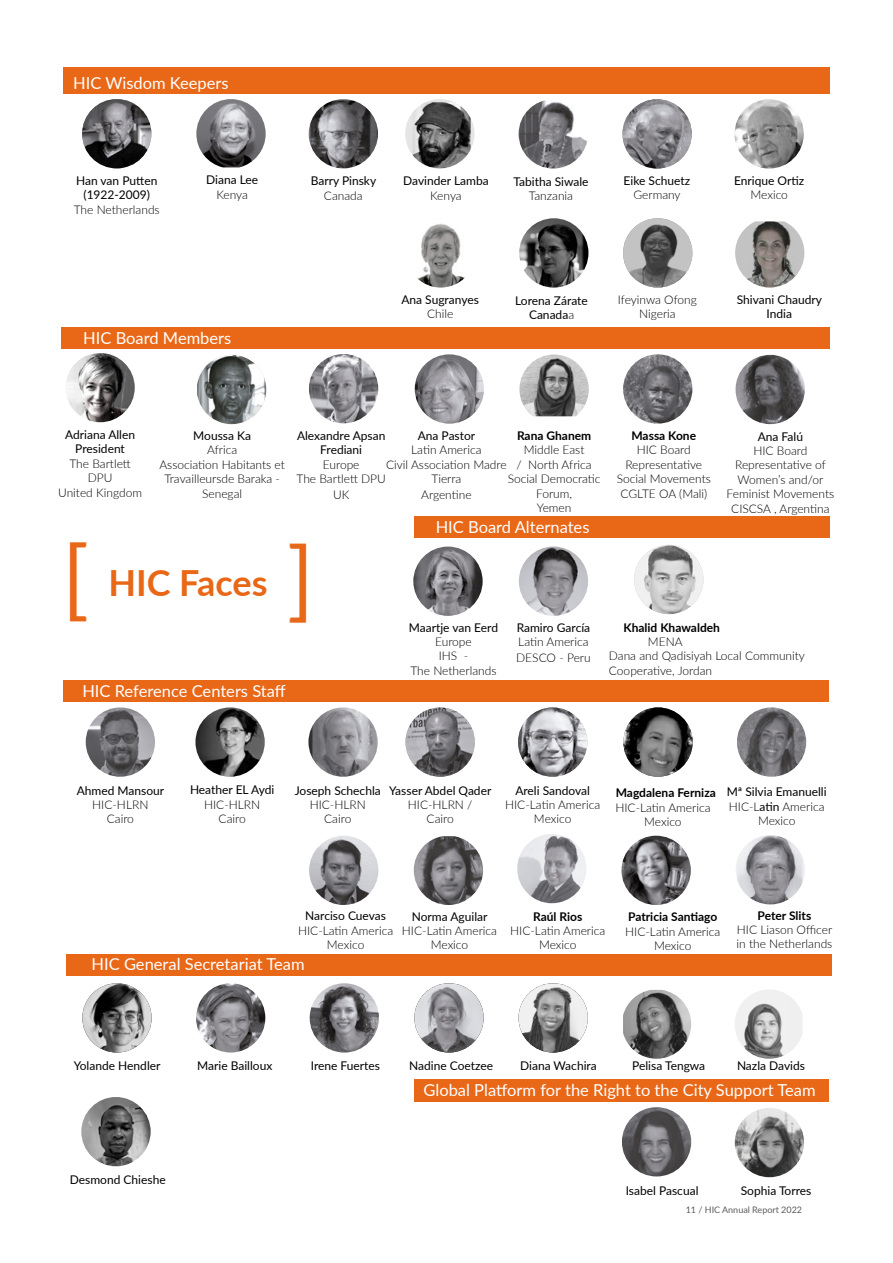
<style>
.page{position:relative;width:893px;height:1263px;background:#fff}
.page>*{position:absolute;margin:0;border:0;box-sizing:border-box;transform-origin:0 0}
.t1{font:700 36px "Lato";color:#e86818}
.t2{font:16.5px "Lato";color:#fff}
.t3{font:300 12px/14.4px "Lato";color:#000;text-align:center}
.t4{font:12px/14.4px "Lato";color:#000;text-align:center}
.t5{font:700 12px "Lato";color:#000}
.t6{font:9px "Lato";color:#5c5b5f}
.s1{font-weight:300}
</style>
<div class="page">
<div style="left:61px;top:328px;width:769px;height:21px;background:#e86818"></div>
<div style="left:64px;top:68px;width:766px;height:26px;background:#e86818"></div>
<img style="left:734px;top:99px;width:70px;height:70px;border-radius:35px">
<img style="left:196px;top:99px;width:70px;height:68px">
<img style="left:309px;top:99px;width:69px;height:69px;border-radius:35px">
<img style="left:405px;top:99px;width:69px;height:69px;border-radius:35px">
<img style="left:519px;top:99px;width:69px;height:70px;border-radius:35px">
<img style="left:622px;top:99px;width:70px;height:70px;border-radius:35px">
<img style="left:417px;top:224px;width:48px;height:64px">
<img style="left:82px;top:99px;width:69px;height:69px;border-radius:35px">
<img style="left:65px;top:353px;width:70px;height:69px;border-radius:35px">
<img style="left:309px;top:354px;width:69px;height:69px;border-radius:35px">
<img style="left:519px;top:547px;width:69px;height:69px;border-radius:35px">
<img style="left:415px;top:354px;width:69px;height:70px;border-radius:35px">
<img style="left:519px;top:354px;width:70px;height:62px">
<img style="left:623px;top:354px;width:69px;height:70px;border-radius:35px">
<div style="left:415px;top:517px;width:415px;height:21px;background:#e86818"></div>
<img style="left:413px;top:547px;width:70px;height:69px;border-radius:35px">
<div style="left:64px;top:680px;width:765px;height:21px;background:#e86818"></div>
<img style="left:86px;top:707px;width:69px;height:70px;border-radius:35px">
<img style="left:623px;top:707px;width:70px;height:70px;border-radius:34px">
<img style="left:195px;top:707px;width:70px;height:70px;border-radius:35px">
<img style="left:308px;top:707px;width:70px;height:70px;border-radius:35px">
<img style="left:405px;top:707px;width:70px;height:70px;border-radius:35px">
<img style="left:621px;top:836px;width:70px;height:69px;border-radius:35px">
<img style="left:737px;top:707px;width:69px;height:70px;border-radius:35px">
<img style="left:414px;top:836px;width:69px;height:69px">
<img style="left:736px;top:835px;width:69px;height:69px;border-radius:35px">
<img style="left:82px;top:983px;width:70px;height:69px;border-radius:35px">
<img style="left:196px;top:983px;width:69px;height:69px;border-radius:35px">
<img style="left:69px;top:542px;width:18px;height:80px">
<img style="left:289px;top:543px;width:18px;height:80px">
<img style="left:310px;top:983px;width:69px;height:69px;border-radius:35px">
<img style="left:634px;top:545px;width:69px;height:69px;border-radius:35px">
<img style="left:735px;top:355px;width:70px;height:69px;border-radius:35px">
<img style="left:517px;top:834px;width:69px;height:69px;border-radius:35px">
<img style="left:622px;top:1107px;width:69px;height:69px;border-radius:35px">
<div style="left:414px;top:1079px;width:415px;height:23px;background:#e86818"></div>
<img style="left:309px;top:836px;width:69px;height:69px;border-radius:35px">
<img style="left:735px;top:1108px;width:69px;height:69px;border-radius:35px">
<img style="left:197px;top:355px;width:69px;height:69px">
<img style="left:518px;top:707px;width:69px;height:70px;border-radius:35px">
<div style="left:66px;top:954px;width:766px;height:22px;background:#e86818"></div>
<img style="left:414px;top:983px;width:70px;height:69px;border-radius:34px">
<img style="left:623px;top:990px;width:68px;height:69px">
<img style="left:735px;top:990px;width:67px;height:69px">
<img style="left:81px;top:1097px;width:70px;height:69px;border-radius:35px">
<img style="left:518px;top:983px;width:70px;height:69px;border-radius:34px">
<img style="left:735px;top:221px;width:69px;height:67px">
<img style="left:519px;top:218px;width:69px;height:70px;border-radius:35px">
<img style="left:623px;top:218px;width:69px;height:70px;border-radius:35px">
<h2 class="t2" style="left:73px;top:71px;width:157px">HIC Wisdom Keepers</h2>
<p class="t4" style="left:76px;top:173px;width:83px">Han van Putten (1922-2009)</p>
<p class="t3" style="left:74px;top:202px;width:88px">The Netherlands</p>
<p class="t4" style="left:206px;top:172px;width:53px">Diana Lee</p>
<p class="t3" style="left:216px;top:187px;width:33px">Kenya</p>
<h2 class="t2" style="left:83px;top:326px;width:150px">HIC Board Members</h2>
<p class="t4" style="left:311px;top:173px;width:67px">Barry Pinsky</p>
<p class="t3" style="left:324px;top:188px;width:40px">Canada</p>
<p class="t4" style="left:403px;top:173px;width:87px">Davinder Lamba</p>
<p class="t3" style="left:430px;top:188px;width:33px">Kenya</p>
<p class="t4" style="left:513px;top:174px;width:77px">Tabitha Siwale</p>
<p class="t3" style="left:529px;top:188px;width:46px">Tanzania</p>
<p class="t4" style="left:624px;top:173px;width:68px">Eike Schuetz</p>
<p class="t3" style="left:633px;top:187px;width:49px">Germany</p>
<p class="t4" style="left:401px;top:292px;width:79px">Ana Sugranyes</p>
<p class="t3" style="left:427px;top:306px;width:28px">Chile</p>
<p class="t4" style="left:515px;top:293px;width:74px">Lorena Zárate<br>Canada<span class="s1">a</span></p>
<p class="t3" style="left:618px;top:292px;width:81px">Ifeyinwa Ofong<br>Nigeria</p>
<p class="t4" style="left:734px;top:172px;width:72px">Enrique Ortiz</p>
<p class="t3" style="left:750px;top:187px;width:39px">Mexico</p>
<p class="t4" style="left:737px;top:291px;width:87px">Shivani Chaudry<br>India</p>
<p class="t4" style="left:65px;top:427px;width:72px">Adriana Allen<br>President</p>
<p class="t3" style="left:58px;top:456px;width:85px">The Bartlett<br>DPU<br>United Kingdom</p>
<p class="t4" style="left:193px;top:428px;width:59px">Moussa Ka</p>
<p class="t3" style="left:159px;top:442px;width:127px">Africa<br>Association Habitants et<br>Travailleursde Baraka -<br>Senegal</p>
<p class="t4" style="left:297px;top:428px;width:90px">Alexandre Apsan<br>Frediani</p>
<p class="t3" style="left:296px;top:457px;width:91px">Europe<br>The Bartlett DPU</p>
<p class="t3" style="left:333px;top:487px;width:18px">UK</p>
<p class="t5" style="left:517px;top:427px;width:76px">Rana Ghanem</p>
<p class="t3" style="left:508px;top:442px;width:94px">Middle East<br>/ North Africa<br>Social Democratic<br>Forum,<br>Yemen</p>
<p class="t4" style="left:418px;top:428px;width:59px">Ana Pastor</p>
<p class="t3" style="left:386px;top:442px;width:122px">Latin America<br>Civil Association Madre<br>Tierra</p>
<p class="t3" style="left:421px;top:487px;width:52px">Argentine</p>
<h2 class="t2" style="left:436px;top:515px;width:155px">HIC Board Alternates</h2>
<p class="t5" style="left:631px;top:427px;width:66px">Massa Kone</p>
<p class="t3" style="left:617px;top:442px;width:96px">HIC Board<br>Representative<br>Social Movements<br>CGLTE OA (Mali)</p>
<p class="t4" style="left:758px;top:428px;width:47px">Ana Falú</p>
<p class="t3" style="left:727px;top:443px;width:109px">HIC Board<br>Representative of<br>Women’s and/or<br>Feminist Movements<br>CISCSA , Argentina</p>
<h1 class="t1" style="left:108px;top:556px;width:161px">HIC Faces</h1>
<h2 class="t2" style="left:82px;top:679px;width:205px">HIC Reference Centers Staff</h2>
<p class="t4" style="left:409px;top:619px;width:91px">Maartje van Eerd</p>
<p class="t3" style="left:410px;top:634px;width:88px">Europe<br>IHS -<br>The Netherlands</p>
<p class="t4" style="left:517px;top:619px;width:75px">Ramiro García</p>
<p class="t3" style="left:516px;top:633px;width:76px;line-height:16.2px;text-align:left">Latin America<br>DESCO - Peru</p>
<p class="t5" style="left:623px;top:618px;width:98px">Khalid Khawaldeh</p>
<p class="t3" style="left:609px;top:634px;width:198px;text-align:left;text-indent:39px">MENA<br>Dana and Qadisiyah Local Community<br>Cooperative, Jordan</p>
<p class="t4" style="left:77px;top:782px;width:89px">Ahmed Mansour</p>
<p class="t3" style="left:92px;top:797px;width:58px">HIC-HLRN<br>Cairo</p>
<p class="t4" style="left:190px;top:782px;width:86px">Heather EL Aydi</p>
<p class="t3" style="left:204px;top:796px;width:58px">HIC-HLRN<br>Cairo</p>
<p class="t4" style="left:295px;top:782px;width:88px">Joseph Schechla</p>
<p class="t3" style="left:310px;top:797px;width:58px">HIC-HLRN<br>Cairo</p>
<p class="t4" style="left:389px;top:782px;width:104px">Yasser Abdel Qader</p>
<p class="t3" style="left:408px;top:797px;width:66px">HIC-HLRN /<br>Cairo</p>
<p class="t4" style="left:515px;top:782px;width:76px">Areli Sandoval</p>
<p class="t3" style="left:505px;top:797px;width:97px">HIC-Latin America<br>Mexico</p>
<p class="t5" style="left:616px;top:784px;width:102px">Magdalena Ferniza</p>
<p class="t3" style="left:615px;top:800px;width:97px">HIC-Latin America<br>Mexico</p>
<p class="t4" style="left:727px;top:784px;width:101px">Mª Silvia Emanuelli<br><span class="s1">HIC-L</span>atin <span class="s1">America<br>Mexico</span></p>
<p class="t4" style="left:305px;top:908px;width:82px">Narciso Cuevas</p>
<p class="t3" style="left:298px;top:923px;width:97px">HIC-Latin America<br>Mexico</p>
<p class="t4" style="left:412px;top:909px;width:77px">Norma Aguilar</p>
<p class="t3" style="left:402px;top:923px;width:97px">HIC-Latin America<br>Mexico</p>
<p class="t5" style="left:533px;top:907px;width:51px">Raúl Rios</p>
<p class="t3" style="left:510px;top:923px;width:97px">HIC-Latin America<br>Mexico</p>
<p class="t5" style="left:628px;top:908px;width:91px">Patricia Santiago</p>
<p class="t3" style="left:625px;top:924px;width:97px">HIC-Latin America<br>Mexico</p>
<p class="t5" style="left:758px;top:906px;width:55px">Peter Slits</p>
<p class="t3" style="left:736px;top:922px;width:97px;text-align:left">HIC Liason Officer in the Netherlands</p>
<h2 class="t2" style="left:92px;top:952px;width:215px">HIC General Secretariat Team</h2>
<p class="t4" style="left:74px;top:1058px;width:88px">Yolande Hendler</p>
<p class="t4" style="left:197px;top:1058px;width:77px">Marie Bailloux</p>
<p class="t4" style="left:70px;top:1172px;width:97px">Desmond Chieshe</p>
<p class="t4" style="left:311px;top:1058px;width:71px">Irene Fuertes</p>
<p class="t4" style="left:409px;top:1058px;width:85px">Nadine Coetzee</p>
<p class="t4" style="left:632px;top:1058px;width:75px">Pelisa Tengwa</p>
<p class="t4" style="left:737px;top:1058px;width:70px">Nazla Davids</p>
<p class="t4" style="left:520px;top:1058px;width:78px">Diana Wachira</p>
<h2 class="t2" style="left:423px;top:1078px;width:394px">Global Platform for the Right to the City Support Team</h2>
<p class="t4" style="left:626px;top:1183px;width:74px">Isabel Pascual</p>
<p class="t4" style="left:741px;top:1183px;width:72px">Sophia Torres</p>
<p class="t6" style="left:686px;top:1203px;width:118px">11 / HIC Annual Report 2022</p>
</div>
